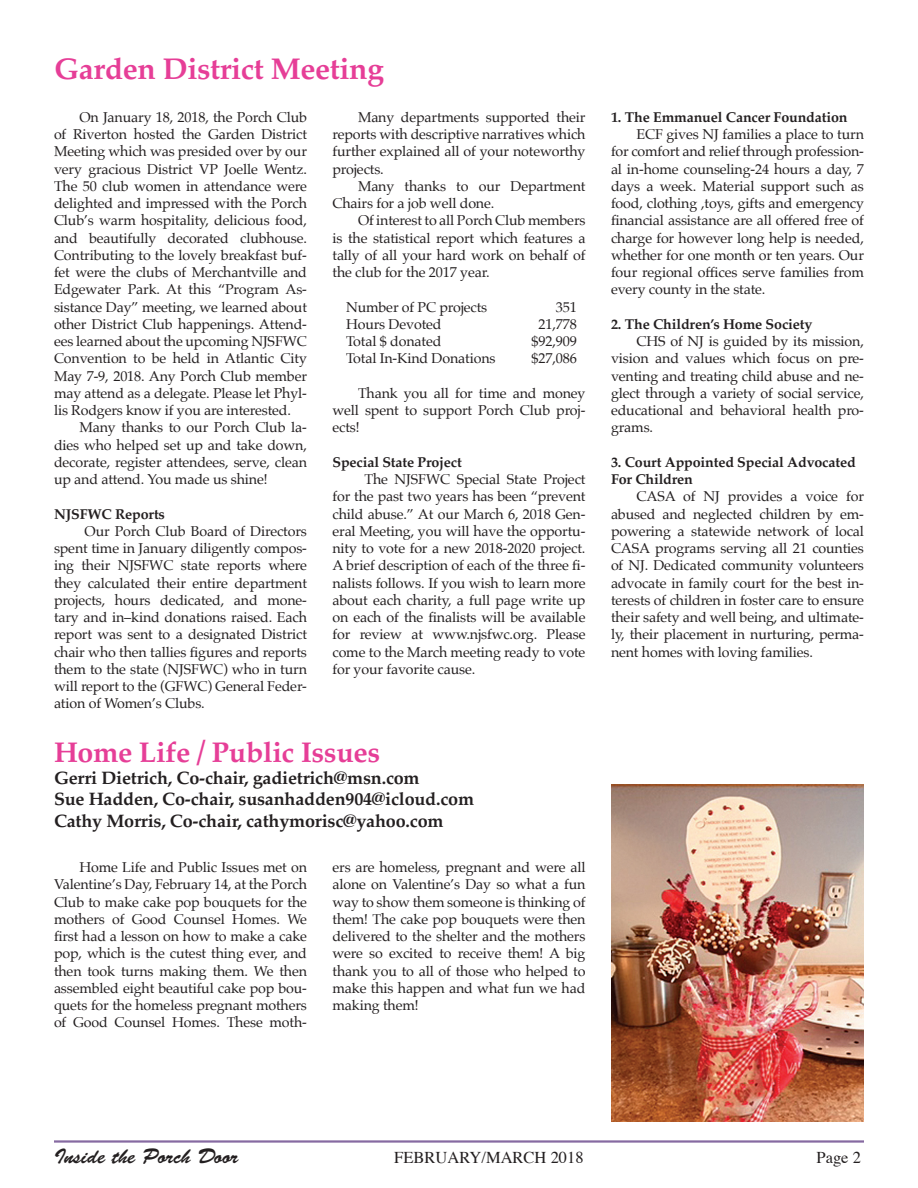
<style>
.page{position:relative;width:918px;height:1188px;background:#fff}
.page>*{position:absolute;margin:0;border:0;box-sizing:border-box;transform-origin:0 0}
.HEADLINE{font:700 30px "Palatino";letter-spacing:-.01em;color:#e63e97}
.HEADLINE-2{font:700 28.5px "Palatino";letter-spacing:-.01em;color:#e63e97}
.t1{font:21px "Brush Script Std";color:#231f20}
.CHAIR_NAME{font:700 18px "Palatino";letter-spacing:-.01em;color:#231f20}
.t2{font:16.5px "Times";color:#231f20}
.BODY_COPY{font:14.25px/17.2px "Palatino";letter-spacing:-.01em;color:#231f20;text-align:justify}
.BODY_COPY-2{font:700 14.25px/17.2px "Palatino";letter-spacing:-.01em;color:#231f20}
</style>
<div class="page">
<hr style="left:54px;top:1140px;width:810px;height:3px;background:#866aa1">
<img style="left:611px;top:784px;width:253px;height:337px">
<p class="HEADLINE" style="left:54px;top:43px;width:331px">Garden District Meeting</p>
<p class="BODY_COPY" style="left:54px;top:108px;width:255px;text-indent:26px">On January 18, 2018, the Porch Club of Riverton hosted the Garden District Meeting which was presided over by our very gracious District VP Joelle Wentz.<br>The 50 club women in attendance were delighted and impressed with the Porch Club’s warm hospitality, delicious food, and beautifully decorated clubhouse.<br>Contributing to the lovely breakfast buf&shy;fet were the clubs of Merchantville and Edgewater Park. At this “Program As&shy;sistance Day” meeting, we learned about other District Club happenings. Attend&shy;ees learned about the upcoming NJSFWC Convention to be held in Atlantic City May 7-9, 2018. Any Porch Club member may attend as a delegate. Please let Phyl&shy;lis Rodgers know if you are interested.</p>
<p class="BODY_COPY" style="left:54px;top:419px;width:255px;text-indent:26px">Many thanks to our Porch Club la&shy;dies who helped set up and take down, decorate, register attendees, serve, clean up and attend. You made us shine!</p>
<p class="BODY_COPY-2" style="left:54px;top:505px;width:112px">NJSFWC Reports</p>
<p class="BODY_COPY" style="left:54px;top:522px;width:255px;text-indent:31px">Our Porch Club Board of Directors spent time in January diligently compos&shy;ing their NJSFWC state reports where they calculated their entire department projects, hours dedicated, and mone&shy;tary and in–kind donations raised. Each report was sent to a designated District chair who then tallies figures and reports them to the state (NJSFWC) who in turn will report to the (GFWC) General Feder&shy;ation of Women’s Clubs.</p>
<p class="BODY_COPY" style="left:333px;top:108px;width:255px;text-indent:26px">Many departments supported their reports with descriptive narratives which further explained all of your noteworthy projects.</p>
<p class="BODY_COPY" style="left:333px;top:177px;width:254px;text-indent:26px">Many thanks to our Department<br>Chairs for a job well done.</p>
<p class="BODY_COPY" style="left:333px;top:212px;width:255px;text-indent:26px">Of interest to all Porch Club members is the statistical report which features a tally of all your hard work on behalf of the club for the 2017 year.</p>
<p class="BODY_COPY" style="left:346px;top:298px;width:143px">Number of PC projects</p>
<p class="BODY_COPY" style="left:556px;top:298px;width:23px">351</p>
<p class="BODY_COPY" style="left:346px;top:315px;width:97px">Hours Devoted</p>
<p class="BODY_COPY" style="left:539px;top:315px;width:40px">21,778</p>
<p class="BODY_COPY" style="left:346px;top:333px;width:97px">Total $ donated</p>
<p class="BODY_COPY" style="left:532px;top:333px;width:47px">$92,909</p>
<p class="BODY_COPY" style="left:346px;top:350px;width:151px">Total In-Kind Donations</p>
<p class="BODY_COPY" style="left:532px;top:350px;width:47px">$27,086</p>
<p class="BODY_COPY" style="left:333px;top:384px;width:255px;text-indent:26px">Thank you all for time and money well spent to support Porch Club proj&shy;ects!</p>
<p class="BODY_COPY-2" style="left:333px;top:453px;width:131px">Special State Project</p>
<p class="BODY_COPY" style="left:333px;top:471px;width:255px;text-indent:32px">The NJSFWC Special State Project for the past two years has been “prevent child abuse.” At our March 6, 2018 Gen&shy;eral Meeting, you will have the opportu&shy;nity to vote for a new 2018-2020 project.<br>A brief description of each of the three fi&shy;nalists follows. If you wish to learn more about each charity, a full page write up on each of the finalists will be available for review at www.njsfwc.org. Please come to the March meeting ready to vote for your favorite cause.</p>
<p class="HEADLINE-2" style="left:54px;top:728px;width:328px">Home Life / Public Issues</p>
<p class="CHAIR_NAME" style="left:54px;top:762px;width:367px">Gerri Dietrich, Co-chair, gadietrich@msn.com</p>
<p class="CHAIR_NAME" style="left:54px;top:784px;width:422px">Sue Hadden, Co-chair, susanhadden904@icloud.com</p>
<p class="CHAIR_NAME" style="left:54px;top:805px;width:391px">Cathy Morris, Co-chair, cathymorisc@yahoo.com</p>
<p class="BODY_COPY" style="left:54px;top:859px;width:255px;text-indent:26px">Home Life and Public Issues met on Valentine’s Day, February 14, at the Porch Club to make cake pop bouquets for the mothers of Good Counsel Homes. We first had a lesson on how to make a cake pop, which is the cutest thing ever, and then took turns making them. We then assembled eight beautiful cake pop bou&shy;quets for the homeless pregnant mothers of Good Counsel Homes. These moth-</p>
<p class="BODY_COPY" style="left:333px;top:859px;width:255px">ers are homeless, pregnant and were all alone on Valentine’s Day so what a fun way to show them someone is thinking of them! The cake pop bouquets were then delivered to the shelter and the mothers were so excited to receive them! A big thank you to all of those who helped to make this happen and what fun we had making them!</p>
<p class="BODY_COPY-2" style="left:611px;top:108px;width:238px">1. The Emmanuel Cancer Foundation</p>
<p class="BODY_COPY" style="left:611px;top:126px;width:255px;text-indent:26px">ECF gives NJ families a place to turn for comfort and relief through profession&shy;al in-home counseling-24 hours a day, 7 days a week. Material support such as food, clothing ,toys, gifts and emergency financial assistance are all offered free of charge for however long help is needed, whether for one month or ten years. Our four regional offices serve families from every county in the state.</p>
<p class="BODY_COPY-2" style="left:611px;top:315px;width:203px">2. The Children’s Home Society</p>
<p class="BODY_COPY" style="left:611px;top:333px;width:255px;text-indent:26px">CHS of NJ is guided by its mission, vision and values which focus on pre&shy;venting and treating child abuse and ne&shy;glect through a variety of social service, educational and behavioral health pro&shy;grams.</p>
<p class="BODY_COPY-2" style="left:611px;top:453px;width:246px">3. Court Appointed Special Advocated<br>For Children</p>
<p class="BODY_COPY" style="left:611px;top:488px;width:255px;text-indent:26px">CASA of NJ provides a voice for abused and neglected children by em&shy;powering a statewide network of local CASA programs serving all 21 counties of NJ. Dedicated community volunteers advocate in family court for the best in&shy;terests of children in foster care to ensure their safety and well being, and ultimate&shy;ly, their placement in nurturing, perma&shy;nent homes with loving families.</p>
<p class="t1" style="left:54px;top:1145px;width:186px">Inside the Porch Door</p>
<p class="t2" style="left:394px;top:1142px;width:191px">FEBRUARY/MARCH 2018</p>
<p class="t2" style="left:817px;top:1142px;width:46px">Page 2</p>
</div>
